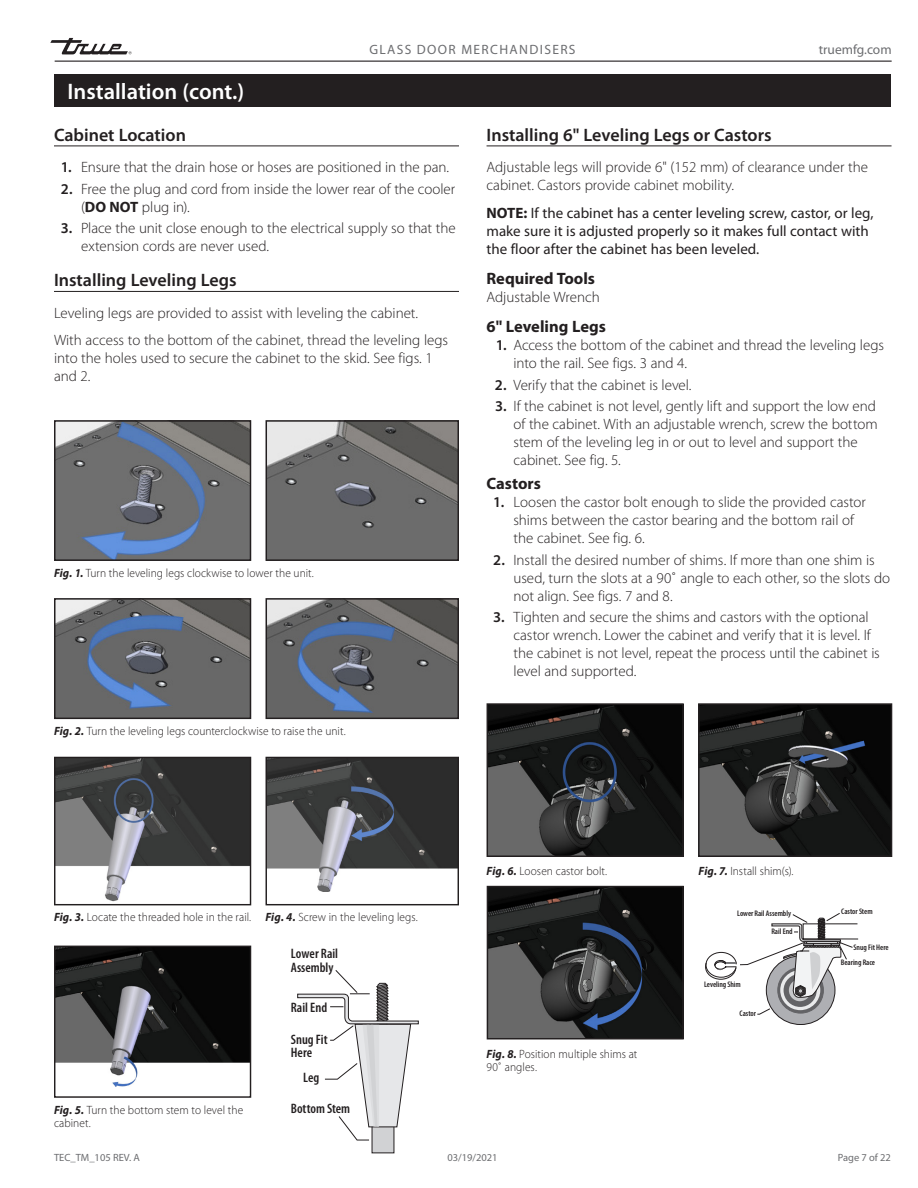
<style>
.page{position:relative;width:918px;height:1188px;background:#fff}
.page>*{position:absolute;margin:0;border:0;box-sizing:border-box;transform-origin:0 0}
.Section_Title_Black{font:600 22.5px "Myriad Pro";color:#fff}
.Subhead_underscore_H{font:600 18px "Myriad Pro";color:#231f20}
.Subhead_NO_underscor{font:700 16.5px "Myriad Pro";color:#231f20}
.Body_Text_light_Norm{font:300 15px/18px "Myriad Pro";color:#231f20}
.Note_no_indent{font:15px/18px "Myriad Pro";color:#231f20}
.t1{font:600 condensed 13.65px/13.6px "Myriad Pro";color:#231f20}
.t2{font:13.5px "Myriad Pro";letter-spacing:.1em;color:#6c6d70}
.t3{font:13.5px "Myriad Pro";color:#6c6d70}
.Caption_FIG_Regular{font:300 12px/13.5px "Myriad Pro";letter-spacing:.005em;color:#231f20;scale:.95 1}
.t4{font:10.5px "Myriad Pro";color:#6c6d70}
.t5{font:600 condensed 8.1px "Myriad Pro";letter-spacing:-.005em;color:#231f20}
.s1{font-weight:600}
.s2{font-weight:700}
.s3{font-weight:700;font-style:italic}
</style>
<div class="page">
<hr style="left:55px;top:61px;width:837px;height:1px;background:#231f20">
<svg style="left:50px;top:38px;width:82px;height:16px"></svg>
<div style="left:54px;top:74px;width:837px;height:33px;background:#231f20"></div>
<img style="left:57px;top:423px;width:191px;height:135px">
<div style="left:54px;top:420px;width:197px;height:141px;border:2px solid #231f20"></div>
<img style="left:57px;top:601px;width:191px;height:115px">
<div style="left:54px;top:598px;width:197px;height:121px;border:2px solid #231f20"></div>
<img style="left:269px;top:423px;width:187px;height:135px">
<div style="left:266px;top:420px;width:193px;height:141px;border:2px solid #231f20"></div>
<img style="left:269px;top:601px;width:187px;height:115px">
<div style="left:266px;top:598px;width:193px;height:121px;border:2px solid #231f20"></div>
<hr style="left:54px;top:146px;width:405px;height:1px;background:#231f20">
<hr style="left:54px;top:291px;width:405px;height:1px;background:#231f20">
<div style="left:372px;top:1126px;width:22px;height:27px;background:#d1d2d4"></div>
<svg style="left:297px;top:970px;width:121px;height:171px"></svg>
<img style="left:56px;top:759px;width:193px;height:143px">
<div style="left:54px;top:757px;width:197px;height:148px;border:1px solid #231f20"></div>
<img style="left:268px;top:759px;width:189px;height:133px">
<div style="left:266px;top:757px;width:193px;height:148px;border:1px solid #231f20"></div>
<img style="left:56px;top:948px;width:193px;height:139px">
<div style="left:54px;top:946px;width:197px;height:152px;border:1px solid #231f20"></div>
<hr style="left:487px;top:146px;width:405px;height:1px;background:#231f20">
<img style="left:490px;top:706px;width:191px;height:148px">
<div style="left:487px;top:703px;width:197px;height:154px;border:2px solid #231f20"></div>
<img style="left:490px;top:889px;width:191px;height:147px">
<div style="left:487px;top:886px;width:197px;height:153px;border:2px solid #231f20"></div>
<img style="left:701px;top:706px;width:188px;height:148px">
<div style="left:698px;top:703px;width:194px;height:154px;border:2px solid #231f20"></div>
<svg style="left:766px;top:956px;width:69px;height:69px"></svg>
<svg style="left:705px;top:913px;width:153px;height:102px"></svg>
<p class="Section_Title_Black" style="left:68px;top:79px;width:178px">Installation (cont.)</p>
<p class="t2" style="left:369px;top:42px;width:208px">GLASS DOOR MERCHANDISERS</p>
<p class="t3" style="left:819px;top:42px;width:74px">truemfg.com</p>
<p class="Subhead_underscore_H" style="left:54px;top:125px;width:134px">Cabinet Location</p>
<p class="Body_Text_light_Norm" style="left:61px;top:159px;width:390px"><span class="s1">1.</span> Ensure that the drain hose or hoses are positioned in the pan.</p>
<p class="Body_Text_light_Norm" style="left:81px;top:180px;width:376px;text-indent:-20px"><span class="s1">2.</span> Free the plug and cord from inside the lower rear of the cooler (<span class="s2">DO NOT</span> plug in).</p>
<p class="Body_Text_light_Norm" style="left:81px;top:220px;width:376px;text-indent:-20px"><span class="s1">3.</span> Place the unit close enough to the electrical supply so that the extension cords are never used.</p>
<p class="Subhead_underscore_H" style="left:54px;top:270px;width:184px">Installing Leveling Legs</p>
<p class="Body_Text_light_Norm" style="left:54px;top:304px;width:366px">Leveling legs are provided to assist with leveling the cabinet.</p>
<p class="Body_Text_light_Norm" style="left:54px;top:332px;width:396px">With access to the bottom of the cabinet, thread the leveling legs into the holes used to secure the cabinet to the skid. See figs. 1 and 2.</p>
<p class="Caption_FIG_Regular" style="left:54px;top:566px;width:275px"><span class="s3">Fig. 1.</span> Turn the leveling legs clockwise to lower the unit.</p>
<p class="Caption_FIG_Regular" style="left:54px;top:724px;width:309px"><span class="s3">Fig. 2.</span> Turn the leveling legs counterclockwise to raise the unit.</p>
<p class="Subhead_underscore_H" style="left:487px;top:125px;width:287px">Installing 6" Leveling Legs or Castors</p>
<p class="Body_Text_light_Norm" style="left:487px;top:159px;width:383px">Adjustable legs will provide 6" (152 mm) of clearance under the cabinet. Castors provide cabinet mobility.</p>
<p class="Note_no_indent" style="left:487px;top:204px;width:388px"><span class="s2">NOTE:</span> If the cabinet has a center leveling screw, castor, or leg, make sure it is adjusted properly so it makes full contact with the floor after the cabinet has been leveled.</p>
<p class="Subhead_NO_underscor" style="left:487px;top:269px;width:110px">Required Tools</p>
<p class="Body_Text_light_Norm" style="left:487px;top:288px;width:115px">Adjustable Wrench</p>
<p class="Subhead_NO_underscor" style="left:487px;top:317px;width:121px">6" Leveling Legs</p>
<p class="Body_Text_light_Norm" style="left:514px;top:336px;width:372px;text-indent:-18px"><span class="s1">1.</span> Access the bottom of the cabinet and thread the leveling legs into the rail. See figs. 3 and 4.</p>
<p class="Body_Text_light_Norm" style="left:495px;top:376px;width:198px"><span class="s1">2.</span> Verify that the cabinet is level.</p>
<p class="Body_Text_light_Norm" style="left:514px;top:397px;width:366px;text-indent:-18px"><span class="s1">3.</span> If the cabinet is not level, gently lift and support the low end of the cabinet. With an adjustable wrench, screw the bottom stem of the leveling leg in or out to level and support the cabinet. See fig. 5.</p>
<p class="Subhead_NO_underscor" style="left:487px;top:475px;width:56px">Castors</p>
<p class="Body_Text_light_Norm" style="left:514px;top:494px;width:354px;text-indent:-20px"><span class="s1">1.</span> Loosen the castor bolt enough to slide the provided castor shims between the castor bearing and the bottom rail of the cabinet. See fig. 6.</p>
<p class="Body_Text_light_Norm" style="left:514px;top:551px;width:378px;text-indent:-20px"><span class="s1">2.</span> Install the desired number of shims. If more than one shim is used, turn the slots at a 90˚ angle to each other, so the slots do not align. See figs. 7 and 8.</p>
<p class="Body_Text_light_Norm" style="left:514px;top:609px;width:368px;text-indent:-20px"><span class="s1">3.</span> Tighten and secure the shims and castors with the optional castor wrench. Lower the cabinet and verify that it is level. If the cabinet is not level, repeat the process until the cabinet is level and supported.</p>
<p class="Caption_FIG_Regular" style="left:54px;top:911px;width:209px"><span class="s3">Fig. 3.</span> Locate the threaded hole in the rail.</p>
<p class="Caption_FIG_Regular" style="left:266px;top:911px;width:162px"><span class="s3">Fig. 4.</span> Screw in the leveling legs.</p>
<p class="t1" style="left:291px;top:947px;width:49px">Lower Rail<br>Assembly</p>
<p class="t1" style="left:291px;top:1001px;width:38px">Rail End</p>
<p class="t1" style="left:291px;top:1033px;width:38px">Snug Fit<br>Here</p>
<p class="t1" style="left:303px;top:1071px;width:18px">Leg</p>
<p class="Caption_FIG_Regular" style="left:54px;top:1103px;width:201px"><span class="s3">Fig. 5.</span> Turn the bottom stem to level the</p>
<p class="t1" style="left:291px;top:1102px;width:61px">Bottom Stem</p>
<p class="Caption_FIG_Regular" style="left:54px;top:1116px;width:40px">cabinet.</p>
<p class="Caption_FIG_Regular" style="left:487px;top:865px;width:128px"><span class="s3">Fig. 6.</span> Loosen castor bolt.</p>
<p class="Caption_FIG_Regular" style="left:487px;top:1047px;width:160px"><span class="s3">Fig. 8.</span> Position multiple shims at<br>90˚ angles.</p>
<p class="Caption_FIG_Regular" style="left:699px;top:865px;width:101px"><span class="s3">Fig. 7.</span> Install shim(s).</p>
<p class="t5" style="left:737px;top:908px;width:55px">Lower Rail Assembly</p>
<p class="t5" style="left:771px;top:926px;width:23px">Rail End</p>
<p class="t5" style="left:704px;top:979px;width:38px">Leveling Shim</p>
<p class="t5" style="left:740px;top:1008px;width:18px">Castor</p>
<p class="t5" style="left:841px;top:907px;width:33px">Castor Stem</p>
<p class="t5" style="left:854px;top:943px;width:37px">Snug Fit Here</p>
<p class="t5" style="left:841px;top:958px;width:36px">Bearing Race</p>
<p class="t4" style="left:54px;top:1151px;width:88px">TEC_TM_105 REV. A</p>
<p class="t4" style="left:447px;top:1151px;width:52px">03/19/2021</p>
<p class="t4" style="left:838px;top:1151px;width:55px">Page 7 of 22</p>
</div>
